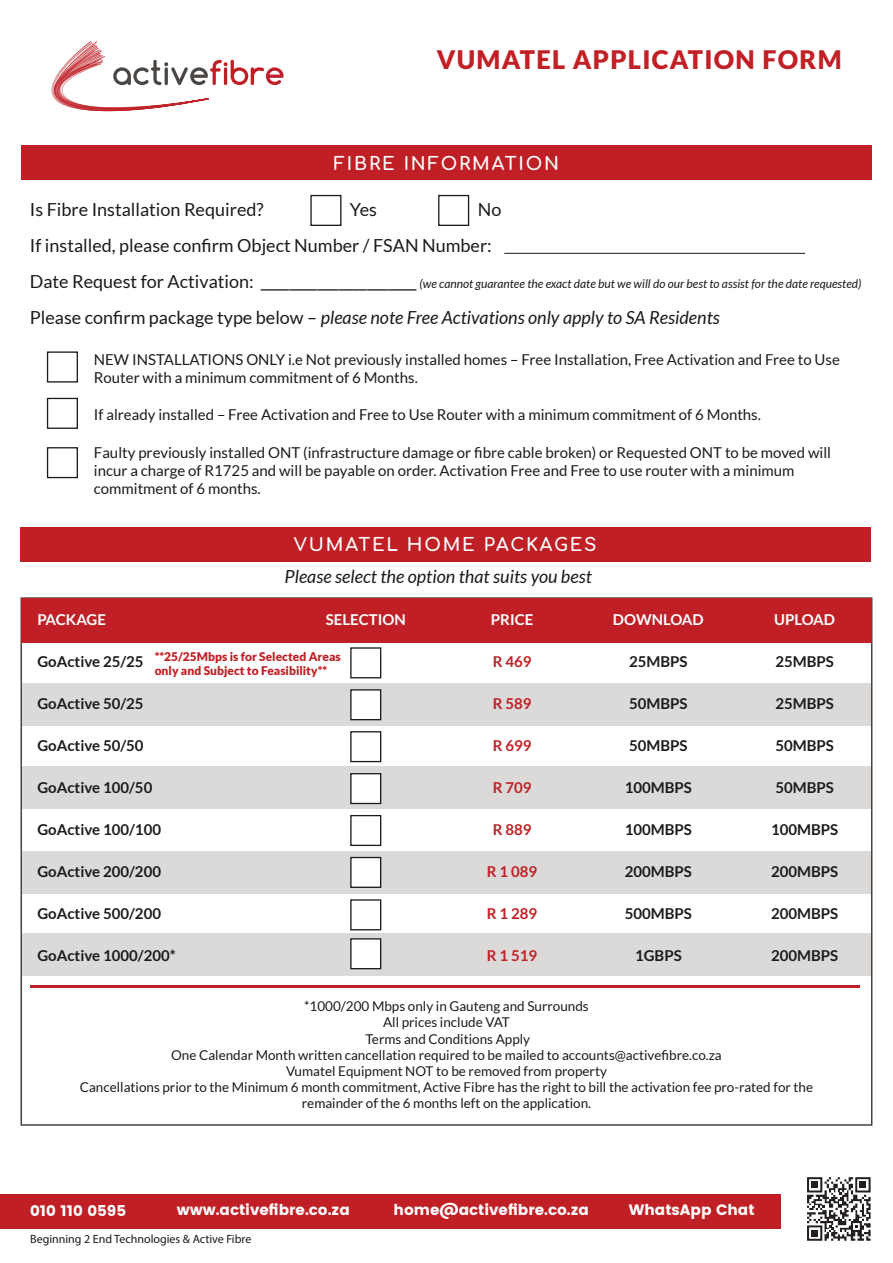
<style>
.page{position:relative;width:893px;height:1263px;background:#fff}
.page>*{position:absolute;margin:0;border:0;box-sizing:border-box;transform-origin:0 0}
.t1{font:900 25.5px "Lato";letter-spacing:.05em;color:#c12025}
.t2{font:italic 18px "Lato";color:#1b1b1a}
.t3{font:18px/36px "Lato";color:#1b1b1a}
.t4{font:700 18px "Comfortaa";letter-spacing:.1em;color:#fff}
.t5{font:15px/18px "Lato";color:#1b1b1a}
.t6{font:700 15px "Lato";color:#1b1b1a}
.t7{font:15px "Poppins";color:#fff}
.t8{font:700 15px "Lato";color:#fff}
.t9{font:700 15px "Lato";color:#c02025}
.t10{font:13.5px/16.2px "Lato";color:#1b1b1a;text-align:center}
.t11{font:italic 12px "Lato";color:#1b1b1a}
.t12{font:900 12px/14.4px "Lato";color:#c02025}
.t13{font:12px "Myriad Pro";color:#1b1b1a}
.s1{font-style:normal;font-size:18px}
.s2{font-style:normal}
</style>
<div class="page">
<div style="left:21px;top:933px;width:851px;height:42px;background:#dbdad9"></div>
<div style="left:21px;top:851px;width:851px;height:43px;background:#dbdad9"></div>
<div style="left:21px;top:683px;width:851px;height:43px;background:#dbdad9"></div>
<div style="left:21px;top:766px;width:851px;height:43px;background:#dbdad9"></div>
<div style="left:0;top:1194px;width:781px;height:35px;background:#c02025"></div>
<svg style="left:807px;top:1177px;width:64px;height:64px"></svg>
<div style="left:811px;top:1230px;width:7px;height:6px;background:#231f20"></div>
<div style="left:811px;top:1181px;width:7px;height:7px;background:#231f20"></div>
<div style="left:860px;top:1181px;width:6px;height:7px;background:#231f20"></div>
<svg style="left:51px;top:41px;width:233px;height:70px"></svg>
<div style="left:20px;top:527px;width:850px;height:34px;background:#c02025"></div>
<div style="left:21px;top:598px;width:851px;height:45px;background:#c02025"></div>
<div style="left:350px;top:647px;width:31px;height:31px;background:#fff;border:1px solid #1b1b1a"></div>
<div style="left:350px;top:689px;width:31px;height:31px;background:#fff;border:1px solid #1b1b1a"></div>
<div style="left:350px;top:731px;width:31px;height:31px;background:#fff;border:1px solid #1b1b1a"></div>
<div style="left:350px;top:773px;width:31px;height:31px;background:#fff;border:1px solid #1b1b1a"></div>
<div style="left:350px;top:815px;width:31px;height:31px;background:#fff;border:1px solid #1b1b1a"></div>
<div style="left:350px;top:857px;width:31px;height:31px;background:#fff;border:1px solid #1b1b1a"></div>
<div style="left:350px;top:899px;width:31px;height:31px;background:#fff;border:1px solid #1b1b1a"></div>
<div style="left:350px;top:938px;width:31px;height:31px;background:#fff;border:1px solid #1b1b1a"></div>
<hr style="left:30px;top:985px;width:830px;height:2px;background:#c02025">
<div style="left:21px;top:146px;width:851px;height:34px;background:#c02025"></div>
<div style="left:310px;top:195px;width:31px;height:31px;border:1px solid #1b1b1a"></div>
<div style="left:438px;top:195px;width:31px;height:31px;border:1px solid #1b1b1a"></div>
<hr style="left:504px;top:253px;width:301px;height:1px;background:#1b1b1a">
<div style="left:47px;top:351px;width:31px;height:32px;border:1px solid #1b1b1a"></div>
<div style="left:47px;top:398px;width:31px;height:31px;border:1px solid #1b1b1a"></div>
<div style="left:47px;top:447px;width:31px;height:31px;border:1px solid #1b1b1a"></div>
<h1 class="t1" style="left:437px;top:45px;width:406px">VUMATEL APPLICATION FORM</h1>
<p class="t4" style="left:334px;top:146px;width:227px">FIBRE INFORMATION</p>
<p class="t3" style="left:30px;top:191px;width:235px">Is Fibre Installation Required?</p>
<p class="t3" style="left:350px;top:191px;width:29px">Yes</p>
<p class="t3" style="left:30px;top:191px;width:473px;text-indent:448px">No<br>If installed, please confirm Object Number / FSAN Number:</p>
<p class="t11" style="left:30px;top:277px;width:833px"><span class="s1">Date Request for Activation: ______________________</span> (we cannot guarantee the exact date but we will do our best to assist for the date requested)</p>
<p class="t2" style="left:30px;top:307px;width:691px"><span class="s2">Please confirm package type below –</span> please note Free Activations only apply to SA Residents</p>
<p class="t5" style="left:94px;top:350px;width:747px">NEW INSTALLATIONS ONLY i.e Not previously installed homes – Free Installation, Free Activation and Free to Use<br>Router with a minimum commitment of 6 Months.</p>
<p class="t5" style="left:94px;top:405px;width:669px">If already installed – Free Activation and Free to Use Router with a minimum commitment of 6 Months.</p>
<p class="t5" style="left:94px;top:443px;width:739px">Faulty previously installed ONT (infrastructure damage or fibre cable broken) or Requested ONT to be moved will incur a charge of R1725 and will be payable on order. Activation Free and Free to use router with a minimum commitment of 6 months.</p>
<p class="t4" style="left:294px;top:528px;width:304px">VUMATEL HOME PACKAGES</p>
<p class="t2" style="left:285px;top:566px;width:309px">Please select the option that suits you best</p>
<p class="t8" style="left:326px;top:610px;width:81px">SELECTION</p>
<p class="t8" style="left:37px;top:610px;width:70px">PACKAGE</p>
<p class="t6" style="left:37px;top:652px;width:108px">GoActive 25/25</p>
<p class="t6" style="left:37px;top:694px;width:108px">GoActive 50/25</p>
<p class="t6" style="left:37px;top:736px;width:108px">GoActive 50/50</p>
<p class="t6" style="left:37px;top:778px;width:117px">GoActive 100/50</p>
<p class="t6" style="left:37px;top:820px;width:125px">GoActive 100/100</p>
<p class="t6" style="left:37px;top:862px;width:125px">GoActive 200/200</p>
<p class="t6" style="left:37px;top:904px;width:125px">GoActive 500/200</p>
<p class="t6" style="left:37px;top:946px;width:140px">GoActive 1000/200*</p>
<p class="t12" style="left:155px;top:649px;width:188px">**25/25Mbps is for Selected Areas only and Subject to Feasibility**</p>
<p class="t8" style="left:491px;top:610px;width:44px">PRICE</p>
<p class="t9" style="left:493px;top:652px;width:40px">R 469</p>
<p class="t9" style="left:493px;top:694px;width:40px">R 589</p>
<p class="t9" style="left:493px;top:736px;width:40px">R 699</p>
<p class="t9" style="left:493px;top:778px;width:40px">R 709</p>
<p class="t9" style="left:493px;top:820px;width:40px">R 889</p>
<p class="t9" style="left:487px;top:862px;width:52px">R 1 089</p>
<p class="t9" style="left:487px;top:904px;width:52px">R 1 289</p>
<p class="t9" style="left:487px;top:946px;width:52px">R 1 519</p>
<p class="t8" style="left:613px;top:610px;width:92px">DOWNLOAD</p>
<p class="t6" style="left:629px;top:652px;width:60px">25MBPS</p>
<p class="t6" style="left:629px;top:694px;width:60px">50MBPS</p>
<p class="t6" style="left:629px;top:736px;width:60px">50MBPS</p>
<p class="t6" style="left:625px;top:778px;width:69px">100MBPS</p>
<p class="t6" style="left:625px;top:820px;width:69px">100MBPS</p>
<p class="t6" style="left:625px;top:862px;width:69px">200MBPS</p>
<p class="t6" style="left:625px;top:904px;width:69px">500MBPS</p>
<p class="t6" style="left:635px;top:946px;width:48px">1GBPS</p>
<p class="t8" style="left:774px;top:610px;width:62px">UPLOAD</p>
<p class="t6" style="left:775px;top:652px;width:60px">25MBPS</p>
<p class="t6" style="left:775px;top:694px;width:60px">25MBPS</p>
<p class="t6" style="left:775px;top:736px;width:60px">50MBPS</p>
<p class="t6" style="left:775px;top:778px;width:60px">50MBPS</p>
<p class="t6" style="left:771px;top:820px;width:69px">100MBPS</p>
<p class="t6" style="left:771px;top:862px;width:69px">200MBPS</p>
<p class="t6" style="left:771px;top:904px;width:69px">200MBPS</p>
<p class="t6" style="left:771px;top:946px;width:69px">200MBPS</p>
<p class="t10" style="left:80px;top:998px;width:735px">*1000/200 Mbps only in Gauteng and Surrounds<br>All prices include VAT<br>Terms and Conditions Apply<br>One Calendar Month written cancellation required to be mailed to accounts@activefibre.co.za<br>Vumatel Equipment NOT to be removed from property<br>Cancellations prior to the Minimum 6 month commitment, Active Fibre has the right to bill the activation fee pro-rated for the remainder of the 6 months left on the application.</p>
<p class="t7" style="left:30px;top:1202px;width:98px">010 110 0595</p>
<p class="t7" style="left:177px;top:1201px;width:175px">www.activefibre.co.za</p>
<p class="t7" style="left:393px;top:1201px;width:197px">home@activefibre.co.za</p>
<p class="t7" style="left:629px;top:1201px;width:127px">WhatsApp Chat</p>
<p class="t13" style="left:30px;top:1231px;width:223px">Beginning 2 End Technologies &amp; Active Fibre</p>
</div>
